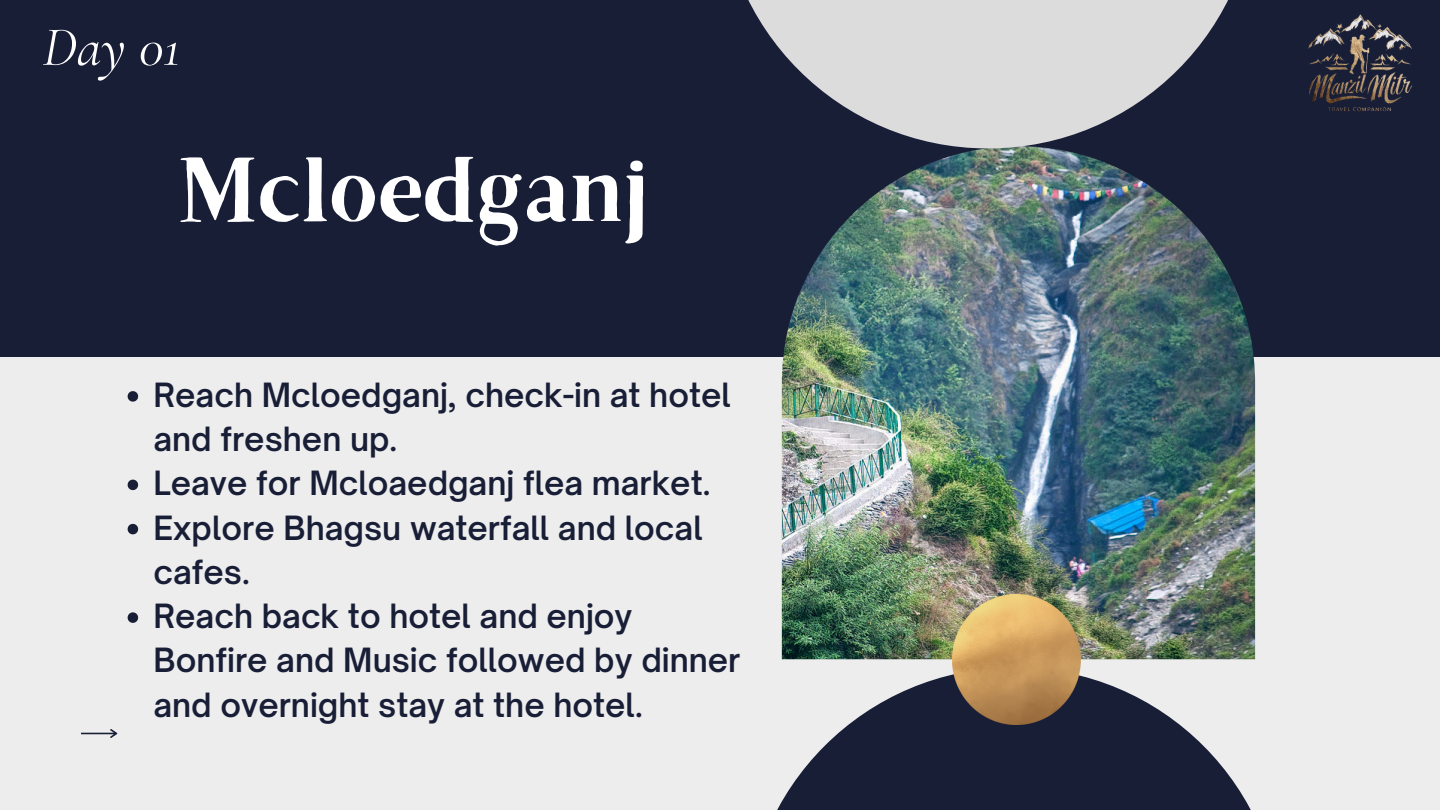
<style>
.page{position:relative;width:1440px;height:810px;background:#ededed}
.page>*{position:absolute;margin:0;border:0;box-sizing:border-box;transform-origin:0 0}
.t1{font:91.3px "Brixton TC";color:#fff}
.t2{font:italic 56px "Cormorant Garamond";color:#fff}
.t3{font:600 32px/44.2px "Open Sauce One";color:#191e37}
</style>
<div class="page">
<div style="left:0;top:0;width:1440px;height:357px;background:#191e37"></div>
<img style="left:782px;top:148px;width:473px;height:511px">
<svg style="left:748px;top:0;width:480px;height:148px;fill:#dcdcdd"></svg>
<svg style="left:777px;top:667px;width:474px;height:143px;fill:#191e37"></svg>
<img style="left:952px;top:594px;width:128px;height:130px">
<svg style="left:128px;top:391px;width:10px;height:11px"></svg>
<svg style="left:128px;top:480px;width:10px;height:10px"></svg>
<svg style="left:128px;top:524px;width:10px;height:10px"></svg>
<svg style="left:128px;top:612px;width:10px;height:11px"></svg>
<svg style="left:81px;top:729px;width:36px;height:9px"></svg>
<img style="left:1308px;top:14px;width:104px;height:98px">
<p class="t2" style="left:43px;top:13px;width:139px">Day 01</p>
<p class="t1" style="left:177px;top:157px;width:471px">Mcloedganj</p>
<p class="t3" style="left:154px;top:373px;width:579px">Reach Mcloedganj, check-in at hotel and freshen up.</p>
<p class="t3" style="left:154px;top:461px;width:558px">Leave for Mcloaedganj flea market.</p>
<p class="t3" style="left:154px;top:505px;width:551px">Explore Bhagsu waterfall and local cafes.</p>
<p class="t3" style="left:154px;top:594px;width:588px">Reach back to hotel and enjoy<br>Bonfire and Music followed by dinner and overnight stay at the hotel.</p>
</div>
